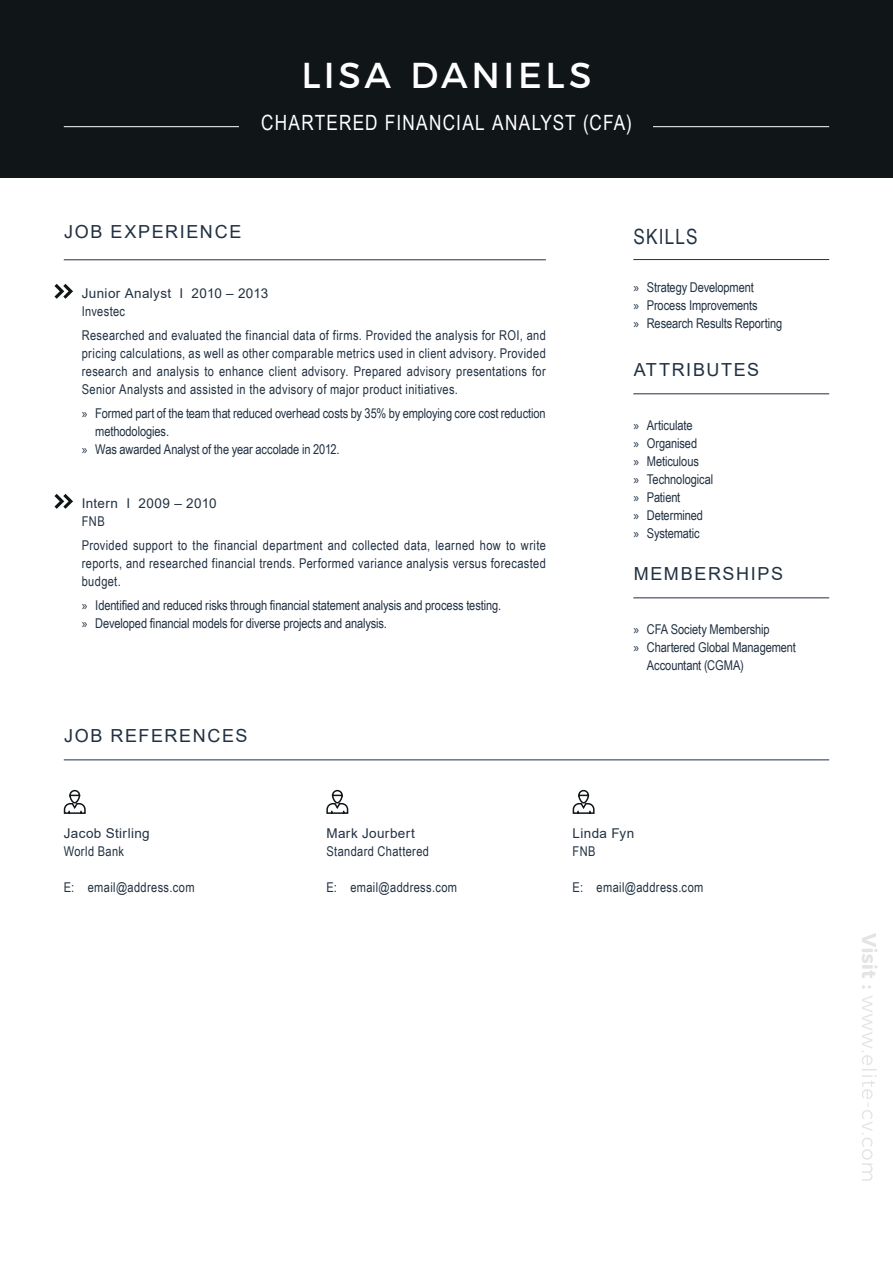
<style>
.page{position:relative;width:893px;height:1263px;background:#fff}
.page>*{position:absolute;margin:0;border:0;box-sizing:border-box;transform-origin:0 0}
.t1{font:36px "Montserrat";letter-spacing:.1em;color:#fff}
.t2{font:21px "Arial Narrow";letter-spacing:.06em;color:#fff}
.Head_14pt{font:21px "Arial Narrow";letter-spacing:.055em;color:#213142}
.Head_14pt-2{font:18px "Arial";letter-spacing:.09em;color:#213142}
.Copy_Text_8pt{font:13.5px/18px "Arial Narrow";letter-spacing:-.005em;color:#213142}
.Copy_Text_8pt-2{font:13.5px "Arial Narrow";letter-spacing:.025em;color:#213142}
.Copy_Text_8pt-3{font:13.5px "Arial";letter-spacing:.025em;color:#213142}
.Copy_Text_8pt-4{font:13.5px "Arial Narrow";letter-spacing:.03em;color:#213142}
.s1{font-family:"Myriad Pro"}
</style>
<div class="page">
<div style="left:0;top:0;width:893px;height:178px;background:#101518"></div>
<hr style="left:64px;top:126px;width:765px;height:1px;background:#fff">
<div style="left:240px;top:110px;width:413px;height:30px;background:#101518"></div>
<svg style="left:862px;top:933px;width:15px;height:248px"></svg>
<hr style="left:64px;top:759px;width:765px;height:1px;background:#213142">
<svg style="left:63px;top:789px;width:23px;height:25px"></svg>
<svg style="left:326px;top:789px;width:23px;height:25px"></svg>
<hr style="left:633px;top:393px;width:196px;height:1px;background:#213142">
<hr style="left:633px;top:597px;width:196px;height:1px;background:#213142">
<hr style="left:64px;top:259px;width:482px;height:1px;background:#213142">
<svg style="left:54px;top:284px;width:19px;height:15px"></svg>
<svg style="left:54px;top:494px;width:19px;height:15px"></svg>
<hr style="left:633px;top:259px;width:196px;height:1px;background:#213142">
<svg style="left:572px;top:789px;width:23px;height:25px"></svg>
<h1 class="t1" style="left:301px;top:46px;width:292px">LISA DANIELS</h1>
<h2 class="t2" style="left:261px;top:107px;width:372px">CHARTERED FINANCIAL ANALYST (CFA)</h2>
<p class="Head_14pt-2" style="left:64px;top:219px;width:179px">JOB EXPERIENCE</p>
<p class="Copy_Text_8pt-3" style="left:82px;top:284px;width:188px">Junior Analyst I 2010 – 2013</p>
<p class="Copy_Text_8pt-2" style="left:82px;top:301px;width:45px">Investec</p>
<p class="Copy_Text_8pt" style="left:82px;top:326px;width:466px;text-align:justify">Researched and evaluated the financial data of firms. Provided the analysis for ROI, and pricing calculations, as well as other comparable metrics used in client advisory. Provided research and analysis to enhance client advisory. Prepared advisory presentations for Senior Analysts and assisted in the advisory of major product initiatives.</p>
<p class="Copy_Text_8pt" style="left:95px;top:404px;width:452px;text-indent:-14px"><span class="s1">»</span> Formed part of the team that reduced overhead costs by 35% by employing core cost reduction methodologies.</p>
<p class="Copy_Text_8pt" style="left:82px;top:440px;width:259px"><span class="s1">»</span> Was awarded Analyst of the year accolade in 2012.</p>
<p class="Copy_Text_8pt-3" style="left:82px;top:494px;width:136px">Intern I 2009 – 2010</p>
<p class="Copy_Text_8pt" style="left:82px;top:512px;width:24px">FNB</p>
<p class="Copy_Text_8pt" style="left:82px;top:536px;width:466px;text-align:justify">Provided support to the financial department and collected data, learned how to write reports, and researched financial trends. Performed variance analysis versus forecasted budget.</p>
<p class="Copy_Text_8pt" style="left:82px;top:596px;width:421px"><span class="s1">»</span> Identified and reduced risks through financial statement analysis and process testing.</p>
<p class="Copy_Text_8pt" style="left:82px;top:614px;width:307px"><span class="s1">»</span> Developed financial models for diverse projects and analysis.</p>
<p class="Head_14pt-2" style="left:64px;top:723px;width:185px">JOB REFERENCES</p>
<p class="Head_14pt" style="left:633px;top:221px;width:66px">SKILLS</p>
<p class="Copy_Text_8pt" style="left:633px;top:278px;width:122px"><span class="s1">»</span> Strategy Development</p>
<p class="Copy_Text_8pt" style="left:633px;top:296px;width:126px"><span class="s1">»</span> Process Improvements</p>
<p class="Copy_Text_8pt" style="left:633px;top:314px;width:151px"><span class="s1">»</span> Research Results Reporting</p>
<p class="Head_14pt-2" style="left:634px;top:357px;width:127px">ATTRIBUTES</p>
<p class="Copy_Text_8pt" style="left:633px;top:416px;width:61px"><span class="s1">»</span> Articulate</p>
<p class="Copy_Text_8pt" style="left:633px;top:434px;width:65px"><span class="s1">»</span> Organised</p>
<p class="Copy_Text_8pt" style="left:633px;top:452px;width:67px"><span class="s1">»</span> Meticulous</p>
<p class="Copy_Text_8pt" style="left:633px;top:470px;width:81px"><span class="s1">»</span> Technological</p>
<p class="Copy_Text_8pt" style="left:633px;top:488px;width:49px"><span class="s1">»</span> Patient</p>
<p class="Copy_Text_8pt" style="left:633px;top:506px;width:71px"><span class="s1">»</span> Determined</p>
<p class="Copy_Text_8pt" style="left:633px;top:524px;width:68px"><span class="s1">»</span> Systematic</p>
<p class="Head_14pt-2" style="left:634px;top:561px;width:151px">MEMBERSHIPS</p>
<p class="Copy_Text_8pt" style="left:633px;top:620px;width:138px"><span class="s1">»</span> CFA Society Membership</p>
<p class="Copy_Text_8pt" style="left:647px;top:638px;width:151px;text-indent:-14px"><span class="s1">»</span> Chartered Global Management<br>Accountant (CGMA)</p>
<p class="Copy_Text_8pt-3" style="left:64px;top:824px;width:87px">Jacob Stirling</p>
<p class="Copy_Text_8pt-4" style="left:64px;top:841px;width:62px">World Bank</p>
<p class="Copy_Text_8pt-2" style="left:64px;top:877px;width:132px">E: email@address.com</p>
<p class="Copy_Text_8pt-3" style="left:326px;top:824px;width:90px">Mark Jourbert</p>
<p class="Copy_Text_8pt-2" style="left:326px;top:841px;width:104px">Standard Chattered</p>
<p class="Copy_Text_8pt-2" style="left:326px;top:877px;width:132px">E: email@address.com</p>
<p class="Copy_Text_8pt-3" style="left:573px;top:824px;width:63px">Linda Fyn</p>
<p class="Copy_Text_8pt" style="left:573px;top:842px;width:24px">FNB</p>
<p class="Copy_Text_8pt-2" style="left:573px;top:877px;width:132px">E: email@address.com</p>
</div>
